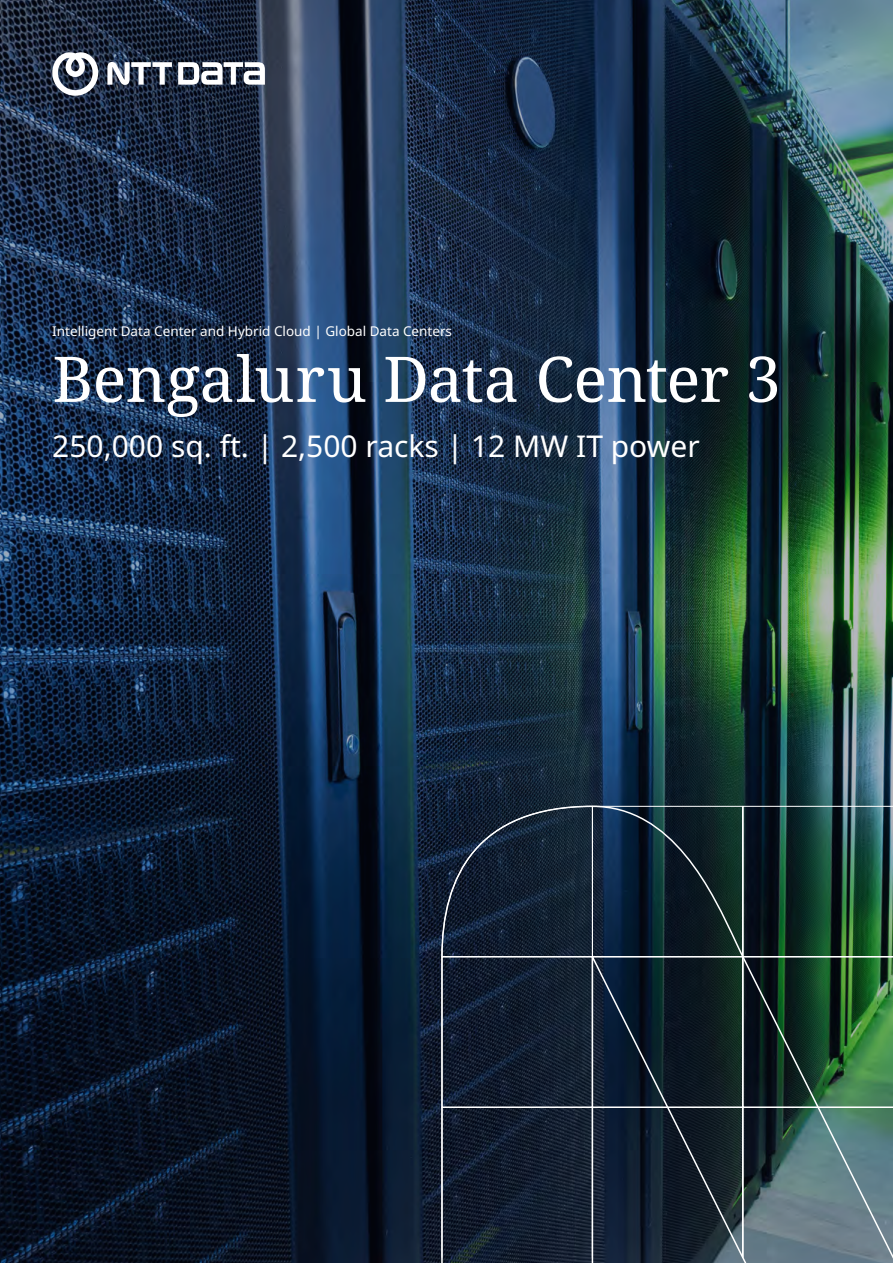
<style>
.page{position:relative;width:893px;height:1263px;background:#fff}
.page>*{position:absolute;margin:0;border:0;box-sizing:border-box;transform-origin:0 0}
.t1{font:63px "Noto Serif";letter-spacing:-.01em;color:#fff}
.t2{font:30px "Noto Sans";color:#fff}
.t3{font:13.5px "Noto Sans";color:#fff}
</style>
<div class="page">
<img style="left:0;top:0;width:893px;height:1263px">
<img style="left:440px;top:805px;width:453px;height:458px">
<svg style="left:52px;top:52px;width:46px;height:44px"></svg>
<svg style="left:178px;top:62px;width:87px;height:23px"></svg>
<svg style="left:107px;top:62px;width:65px;height:23px"></svg>
<p class="t3" style="left:52px;top:322px;width:401px">Intelligent Data Center and Hybrid Cloud | Global Data Centers</p>
<h1 class="t1" style="left:52px;top:336px;width:730px">Bengaluru Data Center 3</h1>
<h2 class="t2" style="left:52px;top:425px;width:649px">250,000 sq. ft. | 2,500 racks | 12 MW IT power</h2>
</div>
